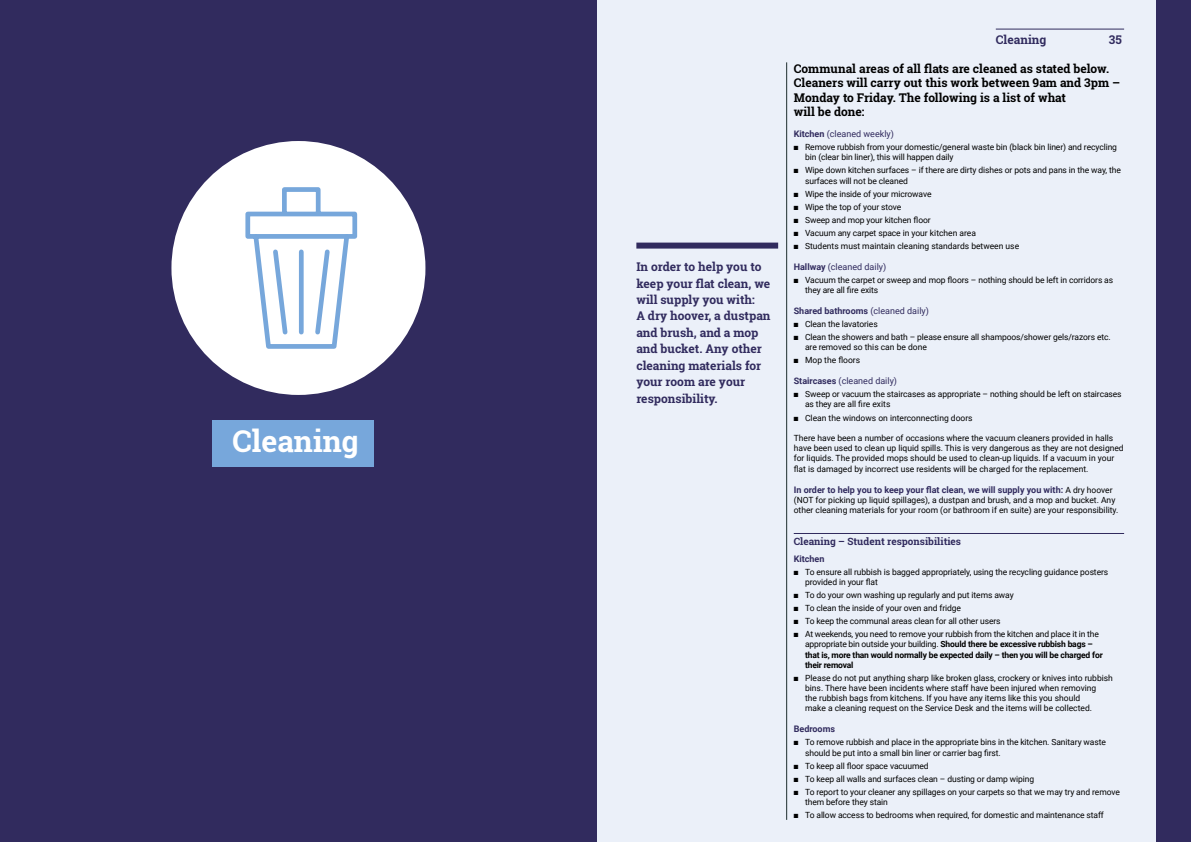
<style>
.page{position:relative;width:1191px;height:842px;background:#fff}
.page>*{position:absolute;margin:0;border:0;box-sizing:border-box;transform-origin:0 0}
.t1{font:700 30px "Roboto Slab";color:#fff}
.t2{font:700 12px/16.4px "Roboto Slab";color:#312b5e}
.t3{font:700 12px/14.4px "Roboto Slab";color:#000}
.t4{font:700 10px "Roboto Slab";color:#312b5e}
.t5{font:700 9px "Roboto";color:#312b5e}
.t6{font:9px "Roboto";color:#312b5e}
.t7{font:8.5px/10.2px "Roboto";letter-spacing:-.01em;color:#000}
.t8{font:700 8.5px/10.2px "Roboto";letter-spacing:-.02em;color:#000}
.s1{font-weight:700}
.s2{font-weight:400}
.s3{font-weight:400;font-size:8.5px;color:#000}
</style>
<div class="page">
<div style="left:0;top:0;width:1168px;height:842px;background:#ebf0f9"></div>
<div style="left:636px;top:243px;width:142px;height:6px;background:#312b5e"></div>
<hr style="left:786px;top:62px;width:1px;height:758px;background:#1e2e2e">
<div style="left:1157px;top:0;width:34px;height:842px;background:#312b5e"></div>
<hr style="left:793px;top:533px;width:331px;height:1px;background:#312b5e">
<hr style="left:995px;top:29px;width:129px;height:1px;background:#312b5e">
<div style="left:0;top:0;width:596px;height:842px;background:#312b5e"></div>
<div style="left:171px;top:141px;width:254px;height:254px;background:#fff;border-radius:50%"></div>
<div style="left:213px;top:421px;width:161px;height:46px;background:#77a7db"></div>
<svg style="left:245px;top:187px;width:113px;height:162px"></svg>
<h1 class="t1" style="left:232px;top:421px;width:128px">Cleaning</h1>
<h2 class="t2" style="left:636px;top:259px;width:136px">In order to help you to keep your flat clean, we will supply you with:<br>A dry hoover, a dustpan and brush, and a mop and bucket. Any other cleaning materials for your room are your responsibility.</h2>
<h2 class="t2" style="left:995px;top:31px;width:52px">Cleaning</h2>
<h2 class="t2" style="left:1109px;top:31px;width:14px">35</h2>
<h2 class="t3" style="left:793px;top:61px;width:328px">Communal areas of all flats are cleaned as stated below.<br>Cleaners will carry out this work between 9am and 3pm – Monday to Friday. The following is a list of what<br>will be done:</h2>
<p class="t6" style="left:793px;top:128px;width:102px"><span class="s1">Kitchen</span> (cleaned weekly)</p>
<p class="t7" style="left:805px;top:142px;width:313px;text-indent:-11px">■ Remove rubbish from your domestic/general waste bin (black bin liner) and recycling bin (clear bin liner), this will happen daily</p>
<p class="t7" style="left:805px;top:165px;width:317px;text-indent:-11px">■ Wipe down kitchen surfaces – if there are dirty dishes or pots and pans in the way, the surfaces will not be cleaned</p>
<p class="t7" style="left:793px;top:188px;width:139px">■ Wipe the inside of your microwave</p>
<p class="t7" style="left:793px;top:201px;width:109px">■ Wipe the top of your stove</p>
<p class="t7" style="left:793px;top:214px;width:138px">■ Sweep and mop your kitchen floor</p>
<p class="t7" style="left:793px;top:227px;width:184px">■ Vacuum any carpet space in your kitchen area</p>
<p class="t7" style="left:793px;top:240px;width:227px">■ Students must maintain cleaning standards between use</p>
<p class="t6" style="left:793px;top:260px;width:94px"><span class="s1">Hallway</span> (cleaned daily)</p>
<p class="t7" style="left:805px;top:274px;width:310px;text-indent:-11px">■ Vacuum the carpet or sweep and mop floors – nothing should be left in corridors as they are all fire exits</p>
<p class="t5" style="left:793px;top:304px;width:137px">Shared bathrooms <span class="s2">(cleaned daily)</span></p>
<p class="t7" style="left:793px;top:318px;width:85px">■ Clean the lavatories</p>
<p class="t7" style="left:805px;top:332px;width:307px;text-indent:-11px">■ Clean the showers and bath – please ensure all shampoos/shower gels/razors etc. are removed so this can be done</p>
<p class="t7" style="left:793px;top:355px;width:68px">■ Mop the floors</p>
<p class="t6" style="left:793px;top:375px;width:105px"><span class="s1">Staircases</span> (cleaned daily)</p>
<p class="t7" style="left:805px;top:389px;width:318px;text-indent:-11px">■ Sweep or vacuum the staircases as appropriate – nothing should be left on staircases as they are all fire exits</p>
<p class="t7" style="left:793px;top:412px;width:180px">■ Clean the windows on interconnecting doors</p>
<p class="t7" style="left:793px;top:432px;width:331px">There have been a number of occasions where the vacuum cleaners provided in halls have been used to clean up liquid spills. This is very dangerous as they are not designed for liquids. The provided mops should be used to clean-up liquids. If a vacuum in your flat is damaged by incorrect use residents will be charged for the replacement.</p>
<p class="t5" style="left:793px;top:483px;width:320px">In order to help you to keep your flat clean, we will supply you with: <span class="s3">A dry hoover</span></p>
<p class="t7" style="left:793px;top:494px;width:326px">(NOT for picking up liquid spillages), a dustpan and brush, and a mop and bucket. Any other cleaning materials for your room (or bathroom if en suite) are your responsibility.</p>
<p class="t4" style="left:793px;top:535px;width:169px">Cleaning – Student responsibilities</p>
<p class="t5" style="left:793px;top:552px;width:32px">Kitchen</p>
<p class="t7" style="left:805px;top:566px;width:305px;text-indent:-11px">■ To ensure all rubbish is bagged appropriately, using the recycling guidance posters provided in your flat</p>
<p class="t7" style="left:793px;top:590px;width:221px">■ To do your own washing up regularly and put items away</p>
<p class="t7" style="left:793px;top:603px;width:169px">■ To clean the inside of your oven and fridge</p>
<p class="t7" style="left:793px;top:616px;width:208px">■ To keep the communal areas clean for all other users</p>
<p class="t8" style="left:805px;top:629px;width:299px;text-indent:-11px">■ <span class="s2">At weekends, you need to remove your rubbish from the kitchen and place it in the appropriate bin outside your building.</span> Should there be excessive rubbish bags – that is, more than would normally be expected daily – then you will be charged for their removal</p>
<p class="t7" style="left:805px;top:672px;width:309px;text-indent:-11px">■ Please do not put anything sharp like broken glass, crockery or knives into rubbish bins. There have been incidents where staff have been injured when removing<br>the rubbish bags from kitchens. If you have any items like this you should<br>make a cleaning request on the Service Desk and the items will be collected.</p>
<p class="t5" style="left:793px;top:723px;width:43px">Bedrooms</p>
<p class="t7" style="left:805px;top:737px;width:302px;text-indent:-11px">■ To remove rubbish and place in the appropriate bins in the kitchen. Sanitary waste should be put into a small bin liner or carrier bag first.</p>
<p class="t7" style="left:793px;top:760px;width:136px">■ To keep all floor space vacuumed</p>
<p class="t7" style="left:793px;top:773px;width:242px">■ To keep all walls and surfaces clean – dusting or damp wiping</p>
<p class="t7" style="left:805px;top:786px;width:316px;text-indent:-11px">■ To report to your cleaner any spillages on your carpets so that we may try and remove them before they stain</p>
<p class="t7" style="left:793px;top:809px;width:311px">■ To allow access to bedrooms when required, for domestic and maintenance staff</p>
</div>
